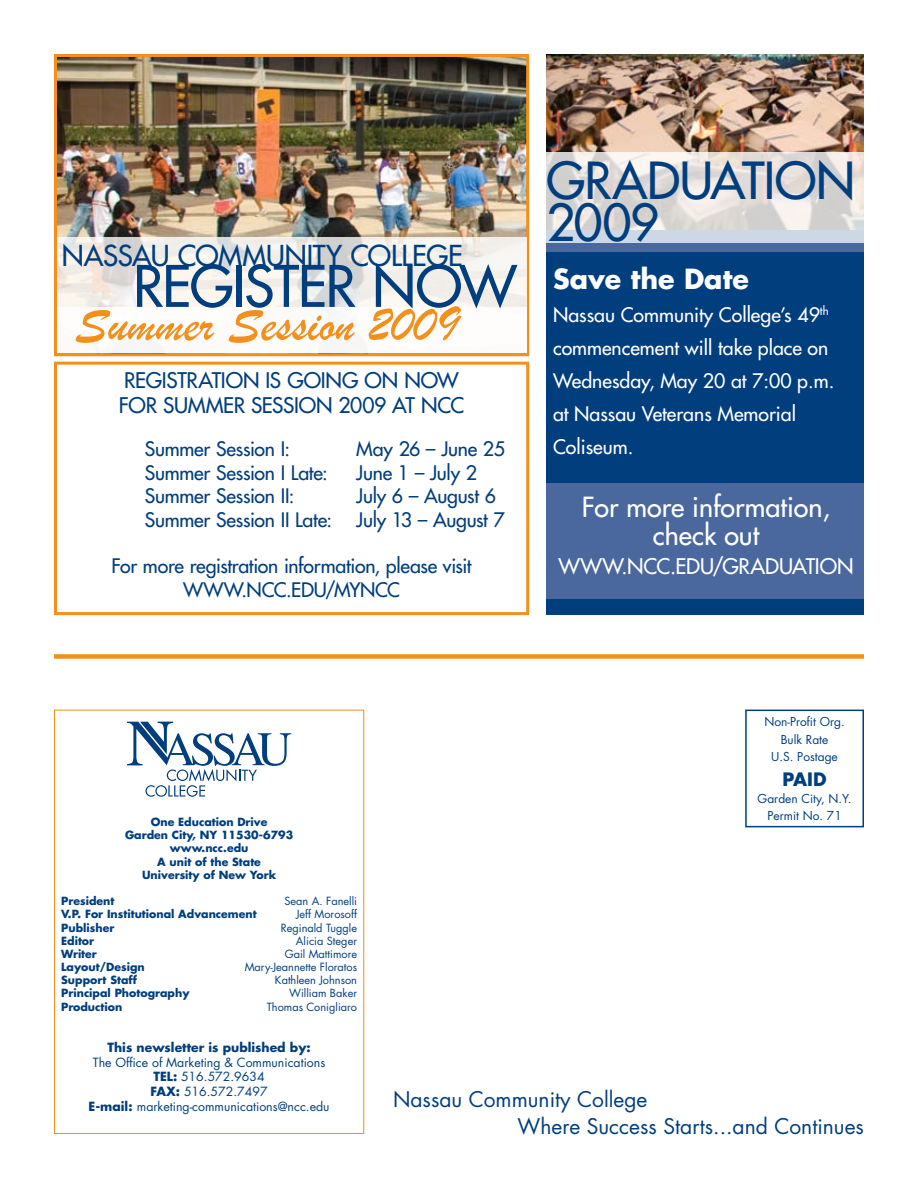
<style>
.page{position:relative;width:918px;height:1188px;background:#fff}
.page>*{position:absolute;margin:0;border:0;box-sizing:border-box;transform-origin:0 0}
.t1{font:55.65px "Futura";letter-spacing:-.02em;color:#003e7e}
.t2{font:51px "Brush Script";color:#f3901d}
.t3{font:49.65px/42px "Futura";letter-spacing:-.01em;color:#003e7e}
.t4{font:28.05px "Futura";letter-spacing:-.01em;color:#003e7e}
.t5{font:27px/28.5px "Futura";color:#fff;text-align:center}
.t6{font:700 27px "Futura";color:#fff}
.t7{font:21px/27px "Futura";color:#003e7e}
.t8{font:21px/25.2px "Futura";letter-spacing:-.015em;color:#003e7e}
.t9{font:21px "Futura";letter-spacing:-.005em;color:#fff}
.t10{font:19.5px/23.4px "Futura";letter-spacing:-.01em;color:#003e7e}
.t11{font:19.5px/33px "Futura";color:#fff}
.t12{font:700 18px "Futura";color:#003e7e}
.t13{font:12.3px/14.9px "Futura";color:#003e7e;text-align:center}
.t14{font:700 12.3px "Futura";color:#003e7e}
.t15{font:12px/17.2px "Futura";color:#003e7e;text-align:center}
.t16{font:700 10.95px/13.2px "Futura";color:#003e7e;text-align:center}
.t17{font:10.95px "Futura";color:#003e7e}
.s1{font-weight:700}
</style>
<div class="page">
<div style="left:745px;top:710px;width:119px;height:117px;border:2px solid #003e7e"></div>
<div style="left:54px;top:710px;width:310px;height:424px;border:1px solid #f3901d"></div>
<div style="left:54px;top:362px;width:475px;height:253px;border:3px solid #f3901d"></div>
<img style="left:58px;top:58px;width:467px;height:179px">
<div style="left:54px;top:54px;width:475px;height:302px;border:3px solid #f3901d"></div>
<svg style="left:57px;top:237px;width:469px;height:71px"></svg>
<div style="left:57px;top:308px;width:469px;height:45px;background:#fff"></div>
<div style="left:54px;top:654px;width:810px;height:5px;background:#f3901d"></div>
<img style="left:546px;top:54px;width:318px;height:98px">
<div style="left:546px;top:231px;width:318px;height:384px;background:#003e7e"></div>
<div style="left:547px;top:243px;width:317px;height:9px;background:#4a679e"></div>
<div style="left:547px;top:484px;width:317px;height:115px;background:#4a679e"></div>
<svg style="left:546px;top:152px;width:318px;height:91px;background:#dfdcdb"></svg>
<svg style="left:127px;top:722px;width:164px;height:75px"></svg>
<p class="t4" style="left:62px;top:237px;width:402px">nassau coMMunity college</p>
<p class="t2" style="left:75px;top:293px;width:385px">Summer Session 2009</p>
<p class="t8" style="left:119px;top:368px;width:347px">registration is going on now for suMMer session 2009 at ncc</p>
<p class="t10" style="left:145px;top:437px;width:147px">summer session i:</p>
<p class="t10" style="left:356px;top:437px;width:150px">May 26 – June 25</p>
<p class="t10" style="left:145px;top:461px;width:185px">summer session i late:</p>
<p class="t10" style="left:356px;top:461px;width:122px">June 1 – July 2</p>
<p class="t10" style="left:145px;top:484px;width:151px">summer session ii:</p>
<p class="t1" style="left:133px;top:250px;width:385px">register now</p>
<p class="t10" style="left:145px;top:484px;width:362px;text-indent:211px">July 6 – august 6 summer session ii late: July 13 – august 7</p>
<p class="t10" style="left:111px;top:554px;width:362px;text-align:center">for more registration information, please visit www.ncc.edu/Myncc</p>
<p class="t3" style="left:546px;top:160px;width:310px">graduation<br>2009</p>
<p class="t6" style="left:553px;top:260px;width:197px">Save the Date</p>
<p class="t11" style="left:553px;top:298px;width:283px">nassau community college’s 49<sup>th </sup>commencement will take place on wednesday, May 20 at 7:00 p.m. at nassau veterans Memorial coliseum.</p>
<p class="t5" style="left:582px;top:492px;width:250px">for more information, check out</p>
<p class="t9" style="left:558px;top:552px;width:297px">www.ncc.edu/graduation</p>
<p class="t16" style="left:125px;top:815px;width:170px">One Education Drive<br>Garden City, NY 11530-6793 www.ncc.edu<br>A unit of the State<br>University of New York</p>
<p class="t15" style="left:764px;top:713px;width:82px">Non-Profit org.<br>Bulk rate<br>u.S. Postage</p>
<h4 class="t12" style="left:783px;top:766px;width:45px">PAID</h4>
<p class="t15" style="left:758px;top:790px;width:96px">garden City, N.y.<br>Permit No. 71</p>
<p class="t16" style="left:61px;top:894px;width:55px">President</p>
<p class="t17" style="left:284px;top:894px;width:74px">Sean a. fanelli</p>
<p class="t16" style="left:61px;top:907px;width:197px">V.P. For Institutional Advancement</p>
<p class="t17" style="left:296px;top:907px;width:63px">Jeff morosoff</p>
<p class="t16" style="left:61px;top:920px;width:55px">Publisher</p>
<p class="t17" style="left:281px;top:920px;width:78px">reginald tuggle</p>
<p class="t16" style="left:61px;top:934px;width:35px">Editor</p>
<p class="t17" style="left:296px;top:933px;width:63px">alicia Steger</p>
<p class="t16" style="left:61px;top:947px;width:37px">Writer</p>
<p class="t17" style="left:285px;top:946px;width:74px">gail mattimore</p>
<p class="t16" style="left:61px;top:960px;width:85px">Layout/Design</p>
<p class="t17" style="left:245px;top:959px;width:114px">mary-Jeannette floratos</p>
<p class="t16" style="left:61px;top:973px;width:77px">Support Staff</p>
<p class="t17" style="left:275px;top:973px;width:84px">Kathleen Johnson</p>
<p class="t16" style="left:61px;top:986px;width:130px">Principal Photography</p>
<p class="t17" style="left:289px;top:986px;width:69px">William Baker</p>
<p class="t16" style="left:61px;top:1000px;width:63px">Production</p>
<p class="t17" style="left:267px;top:999px;width:92px">thomas Conigliaro</p>
<h6 class="t14" style="left:108px;top:1039px;width:205px">This newsletter is published by:</h6>
<p class="t13" style="left:89px;top:1054px;width:242px">the office of marketing &amp; Communications<br><span class="s1">TEL:</span> 516.572.9634<br><span class="s1">FAX:</span> 516.572.7497<br><span class="s1">E-mail:</span> marketing-communications@ncc.edu</p>
<p class="t7" style="left:518px;top:1085px;width:348px;text-indent:-125px">Nassau Community College<br>Where Success Starts...and Continues</p>
</div>
